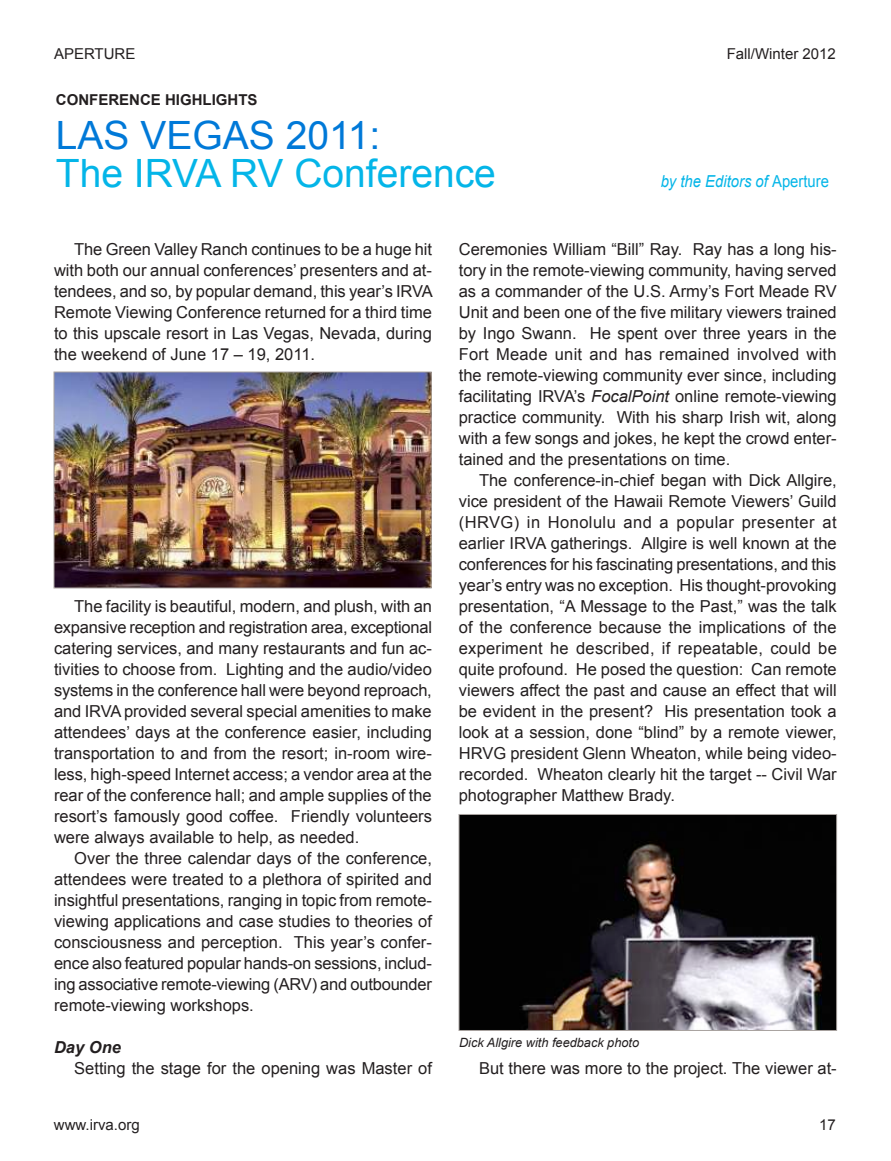
<style>
.page{position:relative;width:891px;height:1161px;background:#fff}
.page>*{position:absolute;margin:0;border:0;box-sizing:border-box;transform-origin:0 0}
.t1{font:39px "Arial";color:#04b5e8}
.t2{font:39px "Arial";color:#0079d8}
.t3{font:16.5px/21px "Arial";color:#231f20;text-align:justify}
.t4{font:italic 16.5px "Arial";color:#04b5e8;scale:.9 1}
.t5{font:italic 700 16.5px "Arial";color:#231f20}
.t6{font:15px "Arial";color:#231f20}
.t7{font:700 15px "Arial";color:#231f20}
.t8{font:italic 12.75px "Arial";color:#231f20}
.s1{font-style:normal}
.s2{font-style:italic}
</style>
<div class="page">
<img style="left:461px;top:816px;width:374px;height:213px">
<div style="left:459px;top:814px;width:378px;height:217px;border:1px solid #a9a3a0"></div>
<img style="left:56px;top:374px;width:374px;height:212px">
<div style="left:54px;top:372px;width:378px;height:216px;border:1px solid #a9a3a0"></div>
<p class="t6" style="left:54px;top:47px;width:83px">APERTURE</p>
<p class="t6" style="left:727px;top:47px;width:111px">Fall/Winter 2012</p>
<p class="t7" style="left:56px;top:94px;width:203px">CONFERENCE HIGHLIGHTS</p>
<h1 class="t2" style="left:56px;top:118px;width:326px">LAS VEGAS 2011:</h1>
<h1 class="t1" style="left:56px;top:156px;width:442px">The IRVA RV Conference</h1>
<p class="t4" style="left:661px;top:174px;width:189px">by the Editors of <span class="s1">Aperture</span></p>
<p class="t3" style="left:54px;top:240px;width:380px;text-indent:20px">The Green Valley Ranch continues to be a huge hit with both our annual conferences’ presenters and at&shy;tendees, and so, by popular demand, this year’s IRVA Remote Viewing Conference returned for a third time to this upscale resort in Las Vegas, Nevada, during the weekend of June 17 – 19, 2011.</p>
<p class="t3" style="left:54px;top:597px;width:380px;text-indent:20px">The facility is beautiful, modern, and plush, with an expansive reception and registration area, exceptional catering services, and many restaurants and fun ac&shy;tivities to choose from. Lighting and the audio/video systems in the conference hall were beyond reproach, and IRVA provided several special amenities to make attendees’ days at the conference easier, including transportation to and from the resort; in-room wire&shy;less, high-speed Internet access; a vendor area at the rear of the conference hall; and ample supplies of the resort’s famously good coffee. Friendly volunteers were always available to help, as needed.</p>
<p class="t3" style="left:54px;top:849px;width:380px;text-indent:20px">Over the three calendar days of the conference, attendees were treated to a plethora of spirited and insightful presentations, ranging in topic from remote&shy;viewing applications and case studies to theories of consciousness and perception. This year’s confer&shy;ence also featured popular hands-on sessions, includ&shy;ing associative remote-viewing (ARV) and outbounder remote-viewing workshops.</p>
<p class="t5" style="left:54px;top:1041px;width:68px">Day One</p>
<p class="t3" style="left:74px;top:1059px;width:359px">Setting the stage for the opening was Master of</p>
<p class="t3" style="left:459px;top:240px;width:380px">Ceremonies William “Bill” Ray. Ray has a long his&shy;tory in the remote-viewing community, having served as a commander of the U.S. Army’s Fort Meade RV Unit and been one of the five military viewers trained by Ingo Swann. He spent over three years in the Fort Meade unit and has remained involved with the remote-viewing community ever since, including facilitating IRVA’s <span class="s2">FocalPoint</span> online remote-viewing practice community. With his sharp Irish wit, along with a few songs and jokes, he kept the crowd enter&shy;tained and the presentations on time.</p>
<p class="t3" style="left:459px;top:471px;width:380px;text-indent:20px">The conference-in-chief began with Dick Allgire, vice president of the Hawaii Remote Viewers’ Guild (HRVG) in Honolulu and a popular presenter at earlier IRVA gatherings. Allgire is well known at the conferences for his fascinating presentations, and this year’s entry was no exception. His thought-provoking presentation, “A Message to the Past,” was the talk of the conference because the implications of the experiment he described, if repeatable, could be quite profound. He posed the question: Can remote viewers affect the past and cause an effect that will be evident in the present? His presentation took a look at a session, done “blind” by a remote viewer, HRVG president Glenn Wheaton, while being video&shy;recorded. Wheaton clearly hit the target -- Civil War photographer Matthew Brady.</p>
<p class="t8" style="left:459px;top:1038px;width:182px">Dick Allgire with feedback photo</p>
<p class="t3" style="left:479px;top:1059px;width:359px">But there was more to the project. The viewer at-</p>
<p class="t6" style="left:54px;top:1118px;width:87px">www.irva.org</p>
<p class="t6" style="left:819px;top:1118px;width:18px">17</p>
</div>
